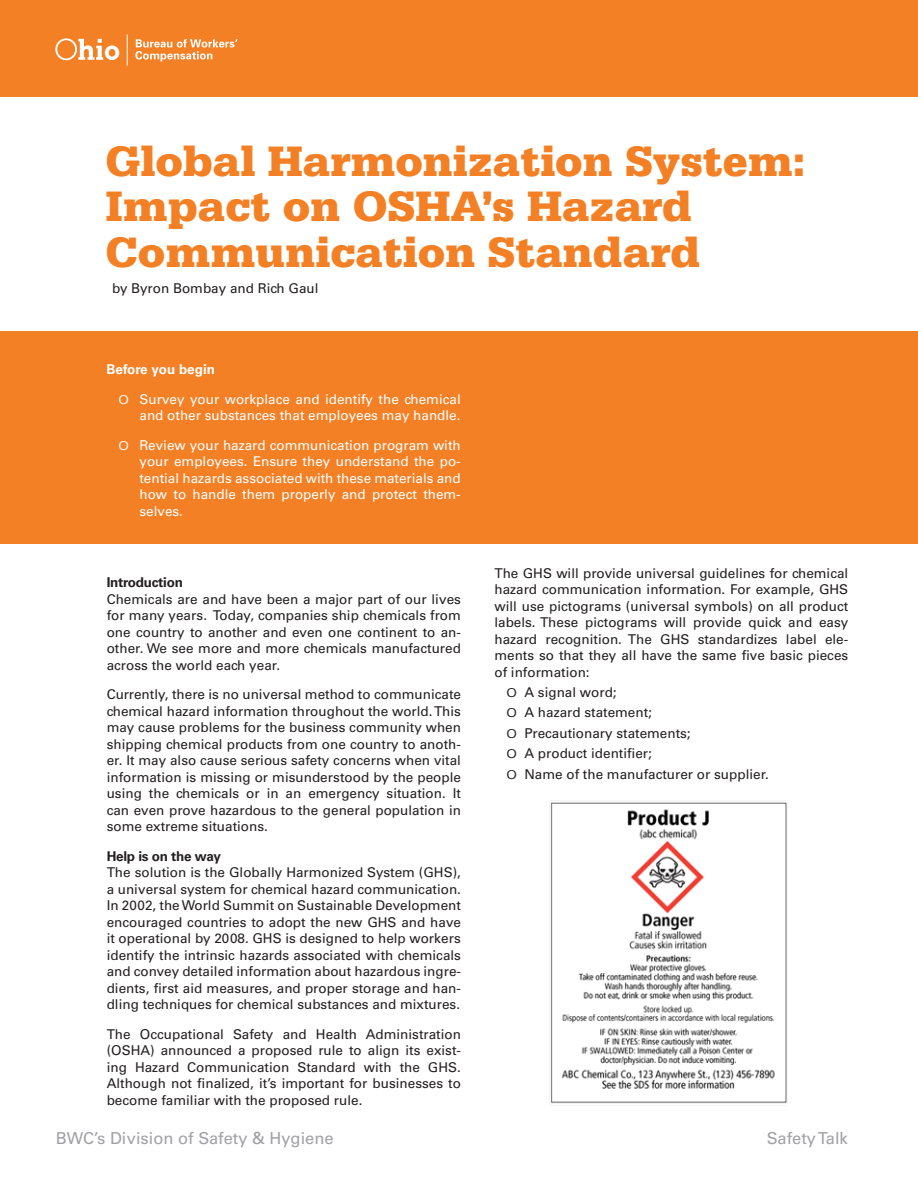
<style>
.page{position:relative;width:918px;height:1188px;background:#fff}
.page>*{position:absolute;margin:0;border:0;box-sizing:border-box;transform-origin:0 0}
.body_text{font:900 45px/45px "Serifa Std";color:#f48026}
.t1{font:16.5px "Univers LT Std";color:#a1a1a5}
.body_text-2{font:13.5px/16.5px "Univers LT Std";color:#231f20;text-align:justify}
.body_text-3{font:13.5px/16.5px "Univers LT Std";color:#fff;text-align:right}
.Head_1{font:700 13.5px "Univers LT Std";letter-spacing:-.02em;color:#231f20}
.Head_1-2{font:13.5px "Univers LT Std";color:#231f20}
.body_text-4{font:700 13.5px "Univers LT Std";color:#fff}
.s1{font-family:"Serifa Std"}
</style>
<div class="page">
<div style="left:0;top:0;width:918px;height:97px;background:#f48026"></div>
<svg style="left:55px;top:37px;width:183px;height:29px"></svg>
<hr style="left:127px;top:34px;width:1px;height:32px;background:#fff">
<img style="left:550px;top:802px;width:237px;height:304px">
<div style="left:1px;top:331px;width:917px;height:213px;background:#f48026"></div>
<p class="body_text" style="left:105px;top:138px;width:701px">Global Harmonization System:<br>Impact on OSHA’s Hazard</p>
<p class="body_text" style="left:105px;top:229px;width:596px">Communication Standard</p>
<p class="Head_1-2" style="left:112px;top:280px;width:208px">by Byron Bombay and Rich Gaul</p>
<p class="body_text-4" style="left:106px;top:362px;width:110px">Before you begin</p>
<p class="body_text-3" style="left:118px;top:391px;width:344px"><span class="s1">O</span> Survey your workplace and identify the chemical and other substances that employees may handle.</p>
<p class="body_text-3" style="left:140px;top:437px;width:323px;text-align:justify;text-indent:-21px"><span class="s1">O</span> Review your hazard communication program with your employees. Ensure they understand the po&shy;tential hazards associated with these materials and how to handle them properly and protect them&shy;selves.</p>
<p class="Head_1" style="left:107px;top:575px;width:78px">Introduction</p>
<p class="body_text-2" style="left:107px;top:591px;width:356px">Chemicals are and have been a major part of our lives for many years. Today, companies ship chemicals from one country to another and even one continent to an&shy;other. We see more and more chemicals manufactured across the world each year.</p>
<p class="body_text-2" style="left:107px;top:686px;width:356px">Currently, there is no universal method to communicate chemical hazard information throughout the world. This may cause problems for the business community when shipping chemical products from one country to anoth&shy;er. It may also cause serious safety concerns when vital information is missing or misunderstood by the people using the chemicals or in an emergency situation. It can even prove hazardous to the general population in some extreme situations.</p>
<p class="Head_1" style="left:107px;top:848px;width:116px">Help is on the way</p>
<p class="body_text-2" style="left:107px;top:864px;width:356px">The solution is the Globally Harmonized System (GHS), a universal system for chemical hazard communication.<br>In 2002, the World Summit on Sustainable Development encouraged countries to adopt the new GHS and have it operational by 2008. GHS is designed to help workers identify the intrinsic hazards associated with chemicals and convey detailed information about hazardous ingre&shy;dients, first aid measures, and proper storage and han&shy;dling techniques for chemical substances and mixtures.</p>
<p class="body_text-2" style="left:107px;top:1026px;width:356px">The Occupational Safety and Health Administration (OSHA) announced a proposed rule to align its exist&shy;ing Hazard Communication Standard with the GHS.<br>Although not finalized, it’s important for businesses to become familiar with the proposed rule.</p>
<p class="body_text-2" style="left:494px;top:565px;width:355px">The GHS will provide universal guidelines for chemical hazard communication information. For example, GHS will use pictograms (universal symbols) on all product labels. These pictograms will provide quick and easy hazard recognition. The GHS standardizes label ele&shy;ments so that they all have the same five basic pieces of information:</p>
<p class="body_text-2" style="left:506px;top:684px;width:112px"><span class="s1">O</span> A signal word;</p>
<p class="body_text-2" style="left:506px;top:705px;width:147px"><span class="s1">O</span> A hazard statement;</p>
<p class="body_text-2" style="left:506px;top:725px;width:186px"><span class="s1">O</span> Precautionary statements;</p>
<p class="body_text-2" style="left:506px;top:745px;width:147px"><span class="s1">O</span> A product identifier;</p>
<p class="body_text-2" style="left:506px;top:766px;width:264px"><span class="s1">O</span> Name of the manufacturer or supplier.</p>
<p class="t1" style="left:56px;top:1128px;width:280px">BWC’s Division of Safety &amp; Hygiene</p>
<p class="t1" style="left:767px;top:1128px;width:82px">Safety Talk</p>
</div>
